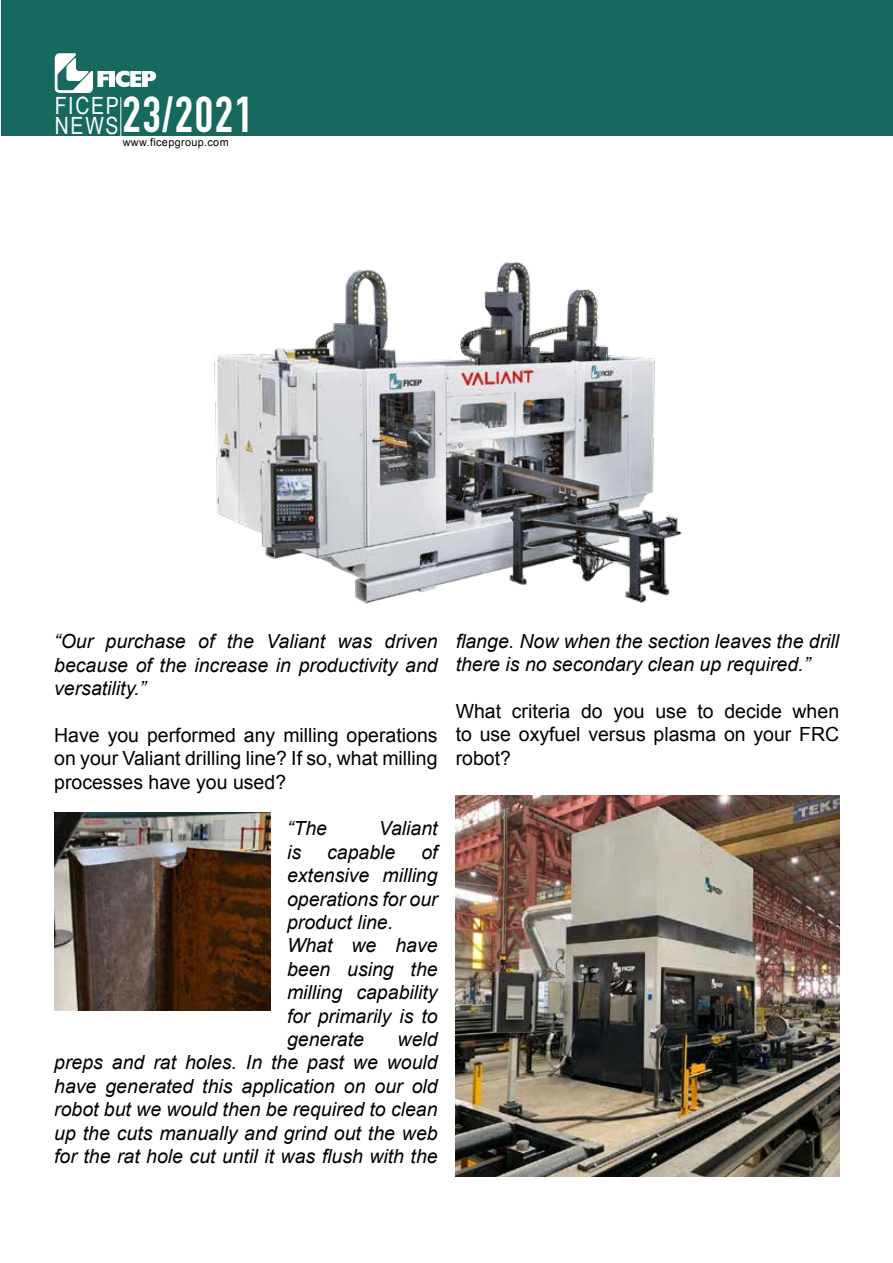
<style>
.page{position:relative;width:893px;height:1263px;background:#fff}
.page>*{position:absolute;margin:0;border:0;box-sizing:border-box;transform-origin:0 0}
.t1{font:700 49.65px "DIN Condensed";letter-spacing:.03em;color:#fff}
.t2{font:23.7px "Arial Narrow";letter-spacing:.07em;color:#fff}
.t3{font:italic 19.5px/23.4px "Arial";color:#000;text-align:justify}
.t4{font:19.5px/23.4px "Arial";color:#000;text-align:justify}
.t5{font:10.8px "Arial";letter-spacing:.035em;color:#000}
.s1{font-family:"Arial Narrow";font-weight:400;font-size:23.7px}
</style>
<div class="page">
<div style="left:2px;top:0;width:891px;height:136px;background:#17685f"></div>
<hr style="left:121px;top:97px;width:1px;height:50px;background:#fff">
<svg style="left:55px;top:53px;width:54px;height:40px"></svg>
<div style="left:109px;top:71px;width:6px;height:16px;background:#fff"></div>
<svg style="left:116px;top:71px;width:40px;height:16px"></svg>
<img style="left:214px;top:262px;width:468px;height:342px">
<img style="left:54px;top:812px;width:216px;height:199px">
<img style="left:456px;top:795px;width:384px;height:382px">
<h1 class="t1" style="left:55px;top:81px;width:200px"><span class="s1">NEWS</span> 23/2021</h1>
<p class="t5" style="left:123px;top:135px;width:107px">www.ficepgroup.com</p>
<p class="t2" style="left:55px;top:88px;width:66px">FICEP</p>
<p class="t3" style="left:54px;top:630px;width:385px">“Our purchase of the Valiant was driven because of the increase in productivity and versatility.”</p>
<p class="t4" style="left:54px;top:723px;width:385px">Have you performed any milling operations on your Valiant drilling line? If so, what milling processes have you used?</p>
<p class="t3" style="left:287px;top:817px;width:42px">“The</p>
<p class="t3" style="left:379px;top:817px;width:60px">Valiant</p>
<p class="t3" style="left:287px;top:840px;width:16px">is</p>
<p class="t3" style="left:327px;top:840px;width:70px">capable</p>
<p class="t3" style="left:287px;top:840px;width:152px;text-align:left;text-indent:134px">of extensive milling operations for our product line.<br>What we have been using the milling capability for primarily is to generate</p>
<p class="t3" style="left:54px;top:1028px;width:385px;text-indent:343px">weld preps and rat holes. In the past we would have generated this application on our old robot but we would then be required to clean up the cuts manually and grind out the web for the rat hole cut until it was flush with the</p>
<p class="t3" style="left:456px;top:629px;width:385px">flange. Now when the section leaves the drill there is no secondary clean up required.”</p>
<p class="t4" style="left:456px;top:700px;width:385px">What criteria do you use to decide when to use oxyfuel versus plasma on your FRC robot?</p>
</div>
